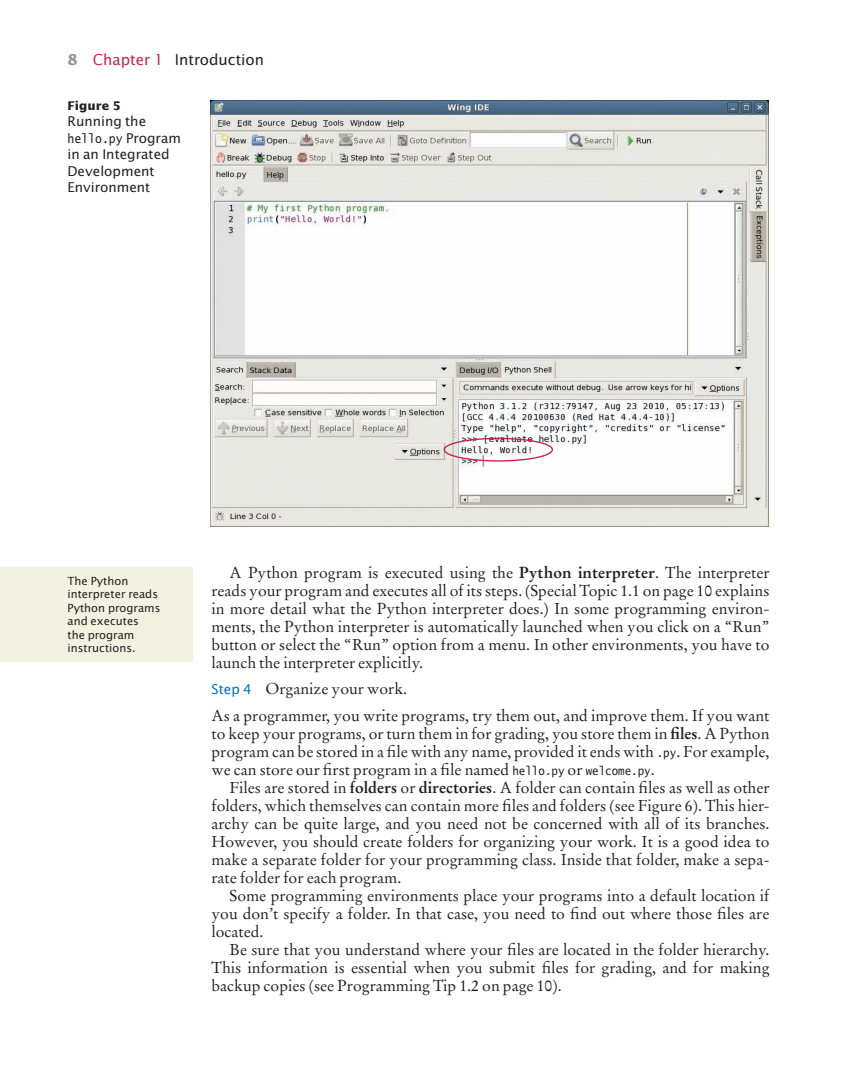
<style>
.page{position:relative;width:864px;height:1080px;background:#fff}
.page>*{position:absolute;margin:0;border:0;box-sizing:border-box;transform-origin:0 0}
.t1{font:15.75px/18px "Stempel Garamond";color:#231f20;text-align:justify}
.t2{font:15px "Lucida Sans";color:#231f20}
.t3{font:13.5px/16.5px "Lucida Sans";color:#231f20}
.t4{font:12.75px "Lucida Sans Typewriter";color:#231f20;scale:.9 1}
.t5{font:700 12px "Lucida Sans";color:#231f20}
.t6{font:11.25px/13.5px "Lucida Sans";color:#231f20}
.s1{font-weight:700;color:#939598}
.s2{color:#c72253}
.s3{font-family:"Lucida Sans";font-size:13.5px}
.s4{font-weight:700}
.s5{font-family:"Lucida Sans";font-size:13.5px;color:#006cb7}
.s6{font-family:"Lucida Sans Typewriter";font-size:12px}
</style>
<div class="page">
<img style="left:211px;top:100px;width:558px;height:427px">
<div style="left:444px;top:438px;width:109px;height:24px;border:1px solid #c72253;border-radius:50%"></div>
<div style="left:0;top:567px;width:194px;height:94px;background:#f3f1df"></div>
<p class="t2" style="left:68px;top:50px;width:198px"><span class="s1">8</span> <span class="s2">Chapter 1</span> Introduction</p>
<p class="t5" style="left:68px;top:98px;width:55px">Figure 5</p>
<p class="t3" style="left:68px;top:113px;width:80px">Running the</p>
<p class="t4" style="left:68px;top:131px;width:128px">hello.py <span class="s3">Program</span></p>
<p class="t3" style="left:68px;top:146px;width:104px">in an Integrated<br>Development<br>Environment</p>
<p class="t6" style="left:68px;top:574px;width:94px">The Python interpreter reads<br>Python programs and executes<br>the program instructions.</p>
<p class="t1" style="left:211px;top:564px;width:560px;text-indent:18px">A Python program is executed using the <span class="s4">Python interpreter</span>. The interpreter reads your program and executes all of its steps. (Special Topic 1.1 on page 10 explains in more detail what the Python interpreter does.) In some programming environ&shy;ments, the Python interpreter is automatically launched when you click on a “Run” button or select the “Run” option from a menu. In other environments, you have to launch the interpreter explicitly.</p>
<p class="t1" style="left:211px;top:675px;width:559px;line-height:27px"><span class="s5">Step 4</span> Organize your work.<br>As a programmer, you write programs, try them out, and improve them. If you want</p>
<p class="t1" style="left:211px;top:725px;width:560px">to keep your programs, or turn them in for grading, you store them in <span class="s4">files</span>. A Python program can be stored in a file with any name, provided it ends with <span class="s6">.py</span>. For example, we can store our first program in a file named <span class="s6">hello.py</span> or <span class="s6">welcome.py</span>.</p>
<p class="t1" style="left:212px;top:779px;width:560px;text-indent:18px">Files are stored in <span class="s4">folders</span> or <span class="s4">directories</span>. A folder can contain files as well as other folders, which themselves can contain more files and folders (see Figure 6). This hier&shy;archy can be quite large, and you need not be concerned with all of its branches.<br>However, you should create folders for organizing your work. It is a good idea to make a separate folder for your programming class. Inside that folder, make a sepa&shy;rate folder for each program.</p>
<p class="t1" style="left:212px;top:887px;width:560px;text-indent:18px">Some programming environments place your programs into a default location if you don’t specify a folder. In that case, you need to find out where those files are located.</p>
<p class="t1" style="left:212px;top:941px;width:560px;text-indent:18px">Be sure that you understand where your files are located in the folder hierarchy.<br>This information is essential when you submit files for grading, and for making backup copies (see Programming Tip 1.2 on page 10).</p>
</div>
